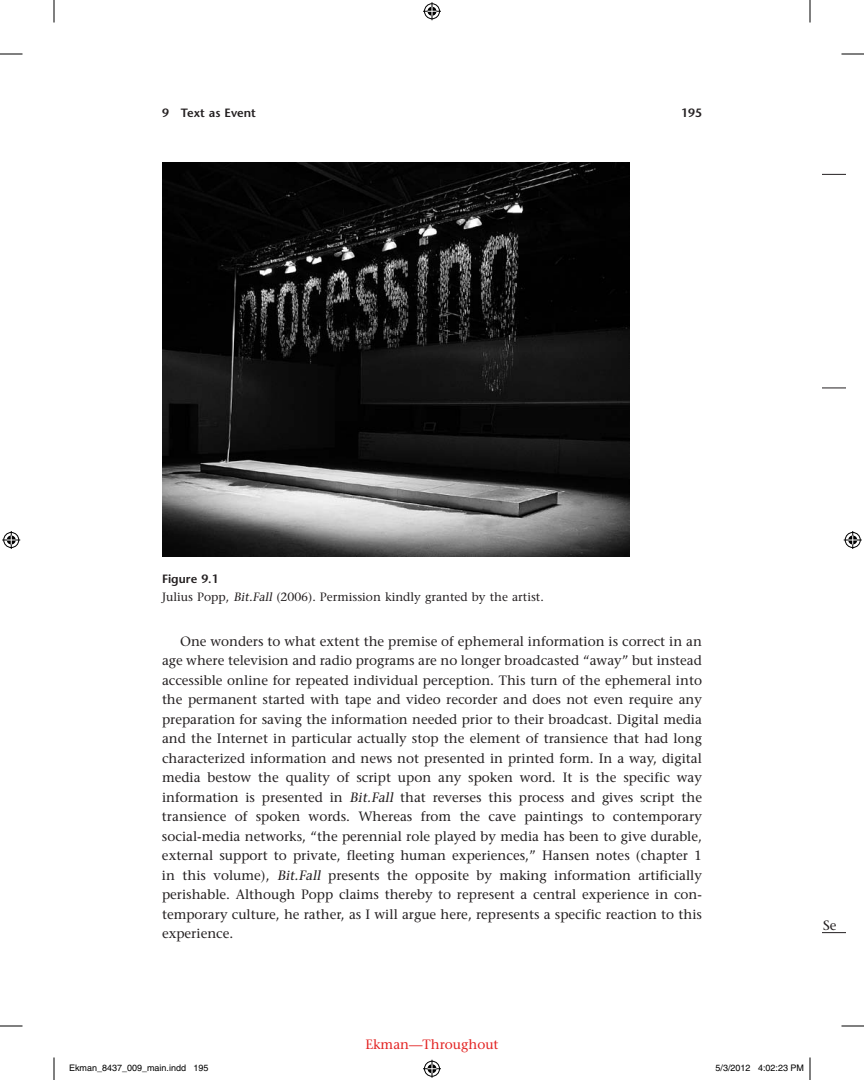
<style>
.page{position:relative;width:864px;height:1080px;background:#fff}
.page>*{position:absolute;margin:0;border:0;box-sizing:border-box;transform-origin:0 0}
.t1{font:500 13.5px/19.5px "Stone Serif Std";color:#231f20;text-align:justify}
.t2{font:500 13.5px "Stone Serif Std";color:#e32322}
.t3{font:500 12px "Stone Serif Std";color:#231f20}
.t4{font:600 12px "Stone Sans Std";color:#231f20}
.t5{font:9px "Helvetica";color:#000}
.s1{font-style:italic}
</style>
<div class="page">
<svg style="left:822px;top:174px;width:24px;height:1px"></svg>
<svg style="left:822px;top:388px;width:24px;height:1px"></svg>
<svg style="left:822px;top:932px;width:24px;height:1px"></svg>
<img style="left:162px;top:162px;width:468px;height:394px">
<svg style="left:0;top:54px;width:22px;height:1px"></svg>
<svg style="left:842px;top:54px;width:22px;height:1px"></svg>
<svg style="left:0;top:1026px;width:22px;height:1px"></svg>
<svg style="left:842px;top:1026px;width:22px;height:1px"></svg>
<svg style="left:54px;top:0;width:1px;height:22px"></svg>
<svg style="left:54px;top:1058px;width:1px;height:22px"></svg>
<svg style="left:810px;top:0;width:1px;height:22px"></svg>
<svg style="left:810px;top:1058px;width:1px;height:22px"></svg>
<svg style="left:423px;top:2px;width:18px;height:18px"></svg>
<svg style="left:423px;top:1060px;width:18px;height:18px"></svg>
<svg style="left:2px;top:531px;width:18px;height:18px"></svg>
<svg style="left:844px;top:531px;width:18px;height:18px"></svg>
<p class="t4" style="left:162px;top:105px;width:95px">9 Text as Event</p>
<p class="t4" style="left:681px;top:105px;width:22px">195</p>
<p class="t4" style="left:162px;top:571px;width:58px">Figure 9.1</p>
<p class="t3" style="left:162px;top:590px;width:383px">Julius Popp, <span class="s1">Bit.Fall</span> (2006). Permission kindly granted by the artist.</p>
<p class="t1" style="left:162px;top:631px;width:542px;text-indent:18px">One wonders to what extent the premise of ephemeral information is correct in an age where television and radio programs are no longer broadcasted “away” but instead accessible online for repeated individual perception. This turn of the ephemeral into the permanent started with tape and video recorder and does not even require any preparation for saving the information needed prior to their broadcast. Digital media and the Internet in particular actually stop the element of transience that had long characterized information and news not presented in printed form. In a way, digital media bestow the quality of script upon any spoken word. It is the specific way information is presented in <span class="s1">Bit.Fall</span> that reverses this process and gives script the transience of spoken words. Whereas from the cave paintings to contemporary social-media networks, “the perennial role played by media has been to give durable, external support to private, fleeting human experiences,” Hansen notes (chapter 1 in this volume), <span class="s1">Bit.Fall</span> presents the opposite by making information artificially perishable. Although Popp claims thereby to represent a central experience in con&shy;temporary culture, he rather, as I will argue here, represents a specific reaction to this experience.</p>
<p class="t1" style="left:823px;top:915px;width:15px">Se</p>
<p class="t2" style="left:365px;top:1037px;width:135px">Ekman—Throughout</p>
<p class="t5" style="left:69px;top:1063px;width:141px">Ekman_8437_009_main.indd 195</p>
<p class="t5" style="left:716px;top:1063px;width:90px">5/3/2012 4:02:23 PM</p>
</div>
